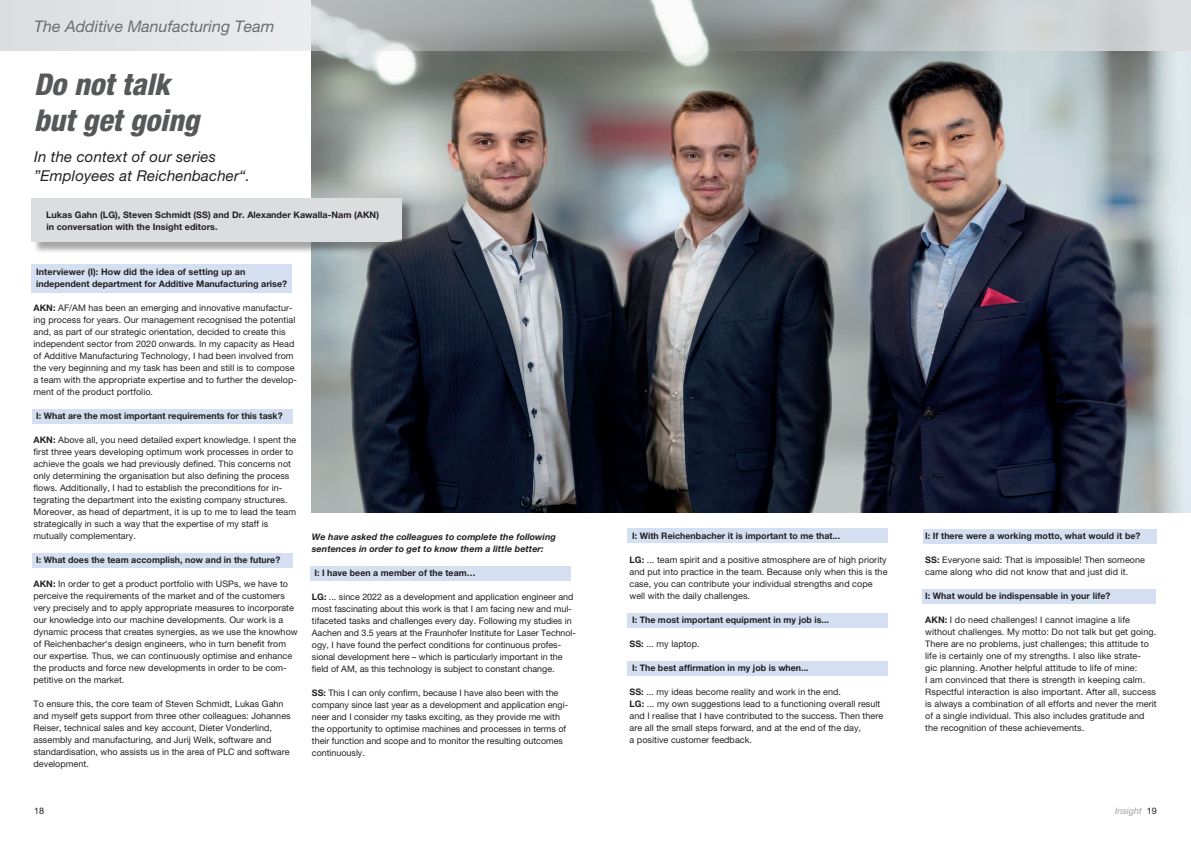
<style>
.page{position:relative;width:1191px;height:842px;background:#fff}
.page>*{position:absolute;margin:0;border:0;box-sizing:border-box;transform-origin:0 0}
.t1{font:italic 800 condensed 30px/36px "Helvetica Neue";color:#57585a}
.t2{font:italic 16px "Helvetica Neue";color:#6c6d70}
.t3{font:italic 15px/19px "Helvetica Neue";letter-spacing:.01em;color:#231f20}
.t4{font:9px/12px "Helvetica Neue";letter-spacing:.005em;color:#231f20}
.t5{font:700 9px/12px "Helvetica Neue";letter-spacing:.005em;color:#231f20}
.t6{font:italic 700 9px/12px "Helvetica Neue";letter-spacing:.005em;color:#231f20}
.t7{font:italic 9px "Helvetica Neue";color:#9d9fa2}
.s1{font-weight:700}
.s2{font-style:normal;color:#231f20}
</style>
<div class="page">
<div style="left:31px;top:264px;width:261px;height:28px;background:#d4e0f1"></div>
<div style="left:32px;top:409px;width:260px;height:14px;background:#d4e0f1"></div>
<div style="left:627px;top:661px;width:261px;height:14px;background:#d4e0f1"></div>
<div style="left:923px;top:529px;width:233px;height:15px;background:#d4e0f1"></div>
<div style="left:922px;top:590px;width:233px;height:14px;background:#d4e0f1"></div>
<div style="left:627px;top:613px;width:261px;height:14px;background:#d4e0f1"></div>
<div style="left:626px;top:529px;width:261px;height:14px;background:#d4e0f1"></div>
<div style="left:310px;top:566px;width:261px;height:15px;background:#d4e0f1"></div>
<div style="left:32px;top:553px;width:260px;height:14px;background:#d4e0f1"></div>
<img style="left:312px;top:51px;width:879px;height:461px">
<div style="left:33px;top:200px;width:381px;height:54px;background:#231f20;opacity:.4"></div>
<div style="left:31px;top:199px;width:371px;height:43px;background:#dcdddf"></div>
<svg style="left:0;top:0;width:689px;height:51px;background:#c3c6c6"></svg>
<svg style="left:689px;top:0;width:502px;height:51px;background:#b5baba"></svg>
<img style="left:460px;top:61px;width:668px;height:451px">
<h2 class="t2" style="left:34px;top:17px;width:242px">The Additive Manufacturing Team</h2>
<h1 class="t1" style="left:34px;top:66px;width:167px">Do not talk but get going</h1>
<h3 class="t3" style="left:34px;top:147px;width:217px">In the context of our series ”Employees at Reichenbacher“.</h3>
<p class="t5" style="left:46px;top:208px;width:334px">Lukas Gahn (LG), Steven Schmidt (SS) and Dr. Alexander Kawalla-Nam (AKN) in conversation with the Insight editors.</p>
<p class="t5" style="left:36px;top:265px;width:253px">Interviewer (I): How did the idea of setting up an independent department for Additive Manufacturing arise?</p>
<p class="t4" style="left:34px;top:301px;width:265px"><span class="s1">AKN:</span> AF/AM has been an emerging and innovative manufactur&shy;ing process for years. Our management recognised the potential and, as part of our strategic orientation, decided to create this independent sector from 2020 onwards. In my capacity as Head of Additive Manufacturing Technology, I had been involved from the very beginning and my task has been and still is to compose a team with the appropriate expertise and to further the develop&shy;ment of the product portfolio.</p>
<p class="t5" style="left:36px;top:409px;width:248px">I: What are the most important requirements for this task?</p>
<p class="t4" style="left:34px;top:433px;width:264px"><span class="s1">AKN:</span> Above all, you need detailed expert knowledge. I spent the first three years developing optimum work processes in order to achieve the goals we had previously defined. This concerns not only determining the organisation but also defining the process flows. Additionally, I had to establish the preconditions for in&shy;tegrating the department into the existing company structures.<br>Moreover, as head of department, it is up to me to lead the team strategically in such a way that the expertise of my staff is mutually complementary.</p>
<p class="t5" style="left:36px;top:553px;width:246px">I: What does the team accomplish, now and in the future?</p>
<p class="t4" style="left:34px;top:577px;width:266px"><span class="s1">AKN:</span> In order to get a product portfolio with USPs, we have to perceive the requirements of the market and of the customers very precisely and to apply appropriate measures to incorporate our knowledge into our machine developments. Our work is a dynamic process that creates synergies, as we use the knowhow of Reichenbacher‘s design engineers, who in turn benefit from our expertise. Thus, we can continuously optimise and enhance the products and force new developments in order to be com&shy;petitive on the market.</p>
<p class="t4" style="left:34px;top:697px;width:259px">To ensure this, the core team of Steven Schmidt, Lukas Gahn and myself gets support from three other colleagues: Johannes Reiser, technical sales and key account, Dieter Vonderlind, assembly and manufacturing, and Jurij Welk, software and standardisation, who assists us in the area of PLC and software development.</p>
<p class="t6" style="left:312px;top:530px;width:246px">We have asked the colleagues to complete the following sentences in order to get to know them a little better:</p>
<p class="t5" style="left:314px;top:566px;width:163px">I: I have been a member of the team…</p>
<p class="t4" style="left:312px;top:590px;width:266px"><span class="s1">LG:</span> ... since 2022 as a development and application engineer and most fascinating about this work is that I am facing new and mul&shy;tifaceted tasks and challenges every day. Following my studies in Aachen and 3.5 years at the Fraunhofer Institute for Laser Technol&shy;ogy, I have found the perfect conditions for continuous profes&shy;sional development here – which is particularly important in the field of AM, as this technology is subject to constant change.</p>
<p class="t4" style="left:312px;top:686px;width:258px"><span class="s1">SS:</span> This I can only confirm, because I have also been with the company since last year as a development and application engi&shy;neer and I consider my tasks exciting, as they provide me with the opportunity to optimise machines and processes in terms of their function and scope and to monitor the resulting outcomes continuously.</p>
<p class="t5" style="left:632px;top:529px;width:210px">I: With Reichenbacher it is important to me that...</p>
<p class="t4" style="left:629px;top:553px;width:259px"><span class="s1">LG:</span> ... team spirit and a positive atmosphere are of high priority and put into practice in the team. Because only when this is the case, you can contribute your individual strengths and cope well with the daily challenges.</p>
<p class="t5" style="left:632px;top:613px;width:198px">I: The most important equipment in my job is...</p>
<p class="t4" style="left:629px;top:637px;width:72px"><span class="s1">SS:</span> ... my laptop.</p>
<p class="t5" style="left:632px;top:661px;width:178px">I: The best affirmation in my job is when...</p>
<p class="t4" style="left:629px;top:685px;width:255px"><span class="s1">SS:</span> ... my ideas become reality and work in the end.<br><span class="s1">LG:</span> ... my own suggestions lead to a functioning overall result and I realise that I have contributed to the success. Then there are all the small steps forward, and at the end of the day,<br>a positive customer feedback.</p>
<p class="t5" style="left:925px;top:530px;width:217px">I: If there were a working motto, what would it be?</p>
<p class="t4" style="left:925px;top:554px;width:221px"><span class="s1">SS:</span> Everyone said: That is impossible! Then someone came along who did not know that and just did it.</p>
<p class="t5" style="left:925px;top:590px;width:187px">I: What would be indispensable in your life?</p>
<p class="t4" style="left:925px;top:614px;width:233px"><span class="s1">AKN:</span> I do need challenges! I cannot imagine a life without challenges. My motto: Do not talk but get going.<br>There are no problems, just challenges; this attitude to life is certainly one of my strengths. I also like strate-<br>gic planning. Another helpful attitude to life of mine:<br>I am convinced that there is strength in keeping calm.<br>Rspectful interaction is also important. After all, success is always a combination of all efforts and never the merit of a single individual. This also includes gratitude and the recognition of these achievements.</p>
<p class="t4" style="left:34px;top:805px;width:12px">18</p>
<p class="t7" style="left:1115px;top:806px;width:43px">Insight <span class="s2">19</span></p>
</div>
